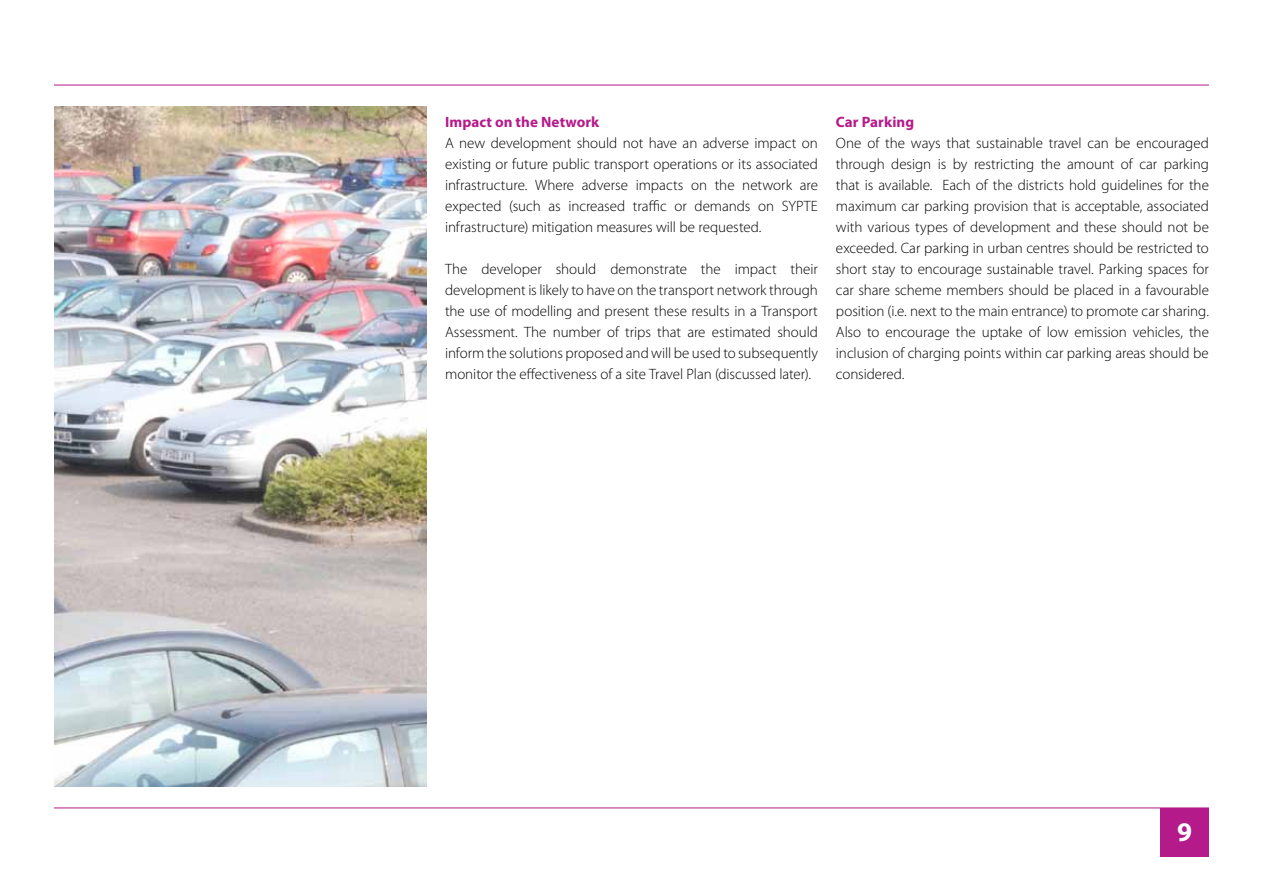
<style>
.page{position:relative;width:1263px;height:893px;background:#fff}
.page>*{position:absolute;margin:0;border:0;box-sizing:border-box;transform-origin:0 0}
.t1{font:700 27px "Myriad Pro";color:#fff}
.t2{font:300 15px/21px "Myriad Pro";letter-spacing:-.005em;color:#000;text-align:justify}
.t3{font:700 15px "Myriad Pro";letter-spacing:.005em;color:#b51a8a}
</style>
<div class="page">
<hr style="left:54px;top:85px;width:1155px;height:1px;background:#b51a8a">
<hr style="left:54px;top:807px;width:1155px;height:1px;background:#b51a8a">
<img style="left:54px;top:106px;width:373px;height:681px">
<div style="left:1160px;top:808px;width:49px;height:48px;background:#b51a8a"></div>
<p class="t3" style="left:445px;top:112px;width:156px">Impact on the Network</p>
<p class="t2" style="left:445px;top:133px;width:374px">A new development should not have an adverse impact on existing or future public transport operations or its associated infrastructure. Where adverse impacts on the network are expected (such as increased traffic or demands on SYPTE infrastructure) mitigation measures will be requested.</p>
<p class="t2" style="left:445px;top:259px;width:374px">The developer should demonstrate the impact their development is likely to have on the transport network through the use of modelling and present these results in a Transport Assessment. The number of trips that are estimated should inform the solutions proposed and will be used to subsequently monitor the effectiveness of a site Travel Plan (discussed later).</p>
<p class="t3" style="left:836px;top:112px;width:80px">Car Parking</p>
<p class="t2" style="left:836px;top:133px;width:374px">One of the ways that sustainable travel can be encouraged through design is by restricting the amount of car parking that is available. Each of the districts hold guidelines for the maximum car parking provision that is acceptable, associated with various types of development and these should not be exceeded. Car parking in urban centres should be restricted to short stay to encourage sustainable travel. Parking spaces for car share scheme members should be placed in a favourable position (i.e. next to the main entrance) to promote car sharing.<br>Also to encourage the uptake of low emission vehicles, the inclusion of charging points within car parking areas should be considered.</p>
<h1 class="t1" style="left:1177px;top:815px;width:16px">9</h1>
</div>
